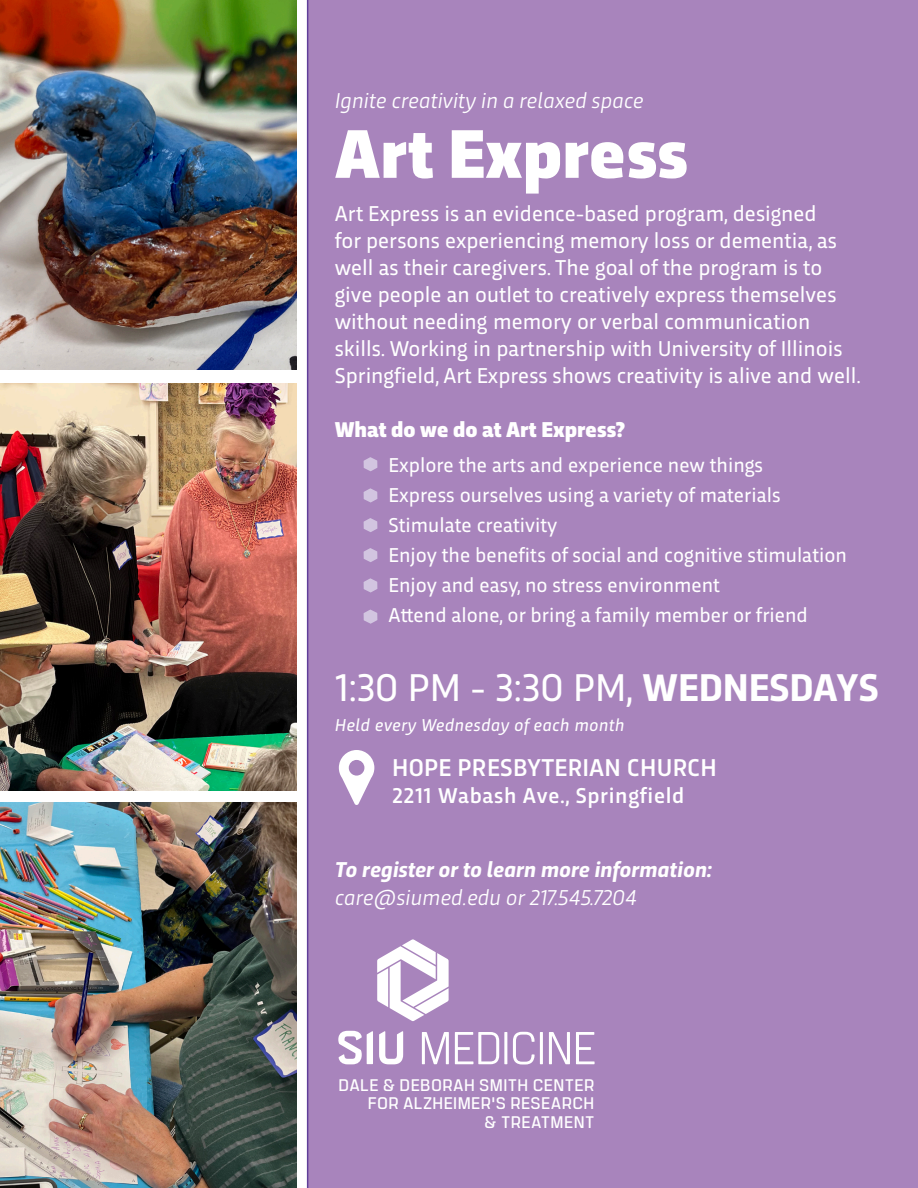
<style>
.page{position:relative;width:918px;height:1188px;background:#fff}
.page>*{position:absolute;margin:0;border:0;box-sizing:border-box;transform-origin:0 0}
.t1{font:900 72px "Trasandina";color:#fff}
.t2{font:40.5px "Trasandina";color:#fff}
.t3{font:500 25.5px "Trasandina";letter-spacing:.01em;color:#fff}
.t4{font:22.5px/27px "Trasandina";color:#fff}
.t5{font:italic 22.5px "Trasandina";color:#fff}
.t6{font:italic 700 22.5px "Trasandina";color:#fff}
.t7{font:500 22.5px "Trasandina";letter-spacing:.03em;color:#fff}
.t8{font:900 22.5px "Trasandina";color:#fff}
.t9{font:21px "Trasandina";color:#fff}
.t10{font:italic 18px "Trasandina";letter-spacing:.02em;color:#fff}
.t11{font:600 16.8px/18.3px "Manifold CF";letter-spacing:.025em;color:#fff;text-align:right}
.s1{font-weight:700}
</style>
<div class="page">
<div style="left:307px;top:0;width:611px;height:1188px;background:#a884bc"></div>
<img style="left:0;top:383px;width:297px;height:407px">
<img style="left:0;top:0;width:297px;height:369px">
<img style="left:0;top:803px;width:297px;height:385px">
<svg style="left:339px;top:750px;width:35px;height:55px"></svg>
<svg style="left:422px;top:1032px;width:27px;height:32px"></svg>
<svg style="left:455px;top:1032px;width:44px;height:32px"></svg>
<hr style="left:504px;top:1032px;width:3px;height:32px;background:#fff">
<svg style="left:513px;top:1032px;width:22px;height:32px"></svg>
<hr style="left:540px;top:1032px;width:3px;height:32px;background:#fff">
<svg style="left:549px;top:1032px;width:21px;height:32px"></svg>
<svg style="left:576px;top:1032px;width:19px;height:32px"></svg>
<svg style="left:379px;top:1031px;width:24px;height:33px"></svg>
<svg style="left:338px;top:1031px;width:35px;height:33px"></svg>
<svg style="left:377px;top:939px;width:72px;height:82px"></svg>
<svg style="left:364px;top:488px;width:13px;height:14px"></svg>
<svg style="left:364px;top:548px;width:13px;height:14px"></svg>
<svg style="left:364px;top:457px;width:13px;height:14px"></svg>
<svg style="left:364px;top:518px;width:13px;height:14px"></svg>
<svg style="left:364px;top:578px;width:13px;height:14px"></svg>
<svg style="left:364px;top:610px;width:13px;height:14px"></svg>
<p class="t5" style="left:335px;top:84px;width:310px">Ignite creativity in a relaxed space</p>
<p class="t1" style="left:335px;top:101px;width:355px">Art Express</p>
<p class="t4" style="left:335px;top:198px;width:528px">Art Express is an evidence-based program, designed<br>for persons experiencing memory loss or dementia, as well as their caregivers. The goal of the program is to give people an outlet to creatively express themselves without needing memory or verbal communication skills. Working in partnership with University of Illinois Springfield, Art Express shows creativity is alive and well.</p>
<p class="t8" style="left:335px;top:413px;width:292px">What do we do at Art Express?</p>
<p class="t9" style="left:389px;top:449px;width:376px">Explore the arts and experience new things</p>
<p class="t9" style="left:389px;top:479px;width:393px">Express ourselves using a variety of materials</p>
<p class="t9" style="left:389px;top:509px;width:170px">Stimulate creativity</p>
<p class="t9" style="left:389px;top:539px;width:460px">Enjoy the benefits of social and cognitive stimulation</p>
<p class="t9" style="left:389px;top:569px;width:333px">Enjoy and easy, no stress environment</p>
<p class="t9" style="left:389px;top:599px;width:421px">Attend alone, or bring a family member or friend</p>
<p class="t2" style="left:335px;top:656px;width:545px">1:30 PM - 3:30 PM, <span class="s1">WEDNESDAYS</span></p>
<p class="t10" style="left:335px;top:711px;width:291px">Held every Wednesday of each month</p>
<p class="t3" style="left:392px;top:748px;width:326px">HOPE PRESBYTERIAN CHURCH</p>
<p class="t7" style="left:392px;top:779px;width:294px">2211 Wabash Ave., Springfield</p>
<p class="t6" style="left:335px;top:852px;width:379px">To register or to learn more information:</p>
<p class="t5" style="left:335px;top:881px;width:303px">care@siumed.edu or 217.545.7204</p>
<p class="t11" style="left:339px;top:1075px;width:257px">DALE &amp; DEBORAH SMITH CENTER<br>FOR ALZHEIMER'S RESEARCH<br>&amp; TREATMENT</p>
</div>
